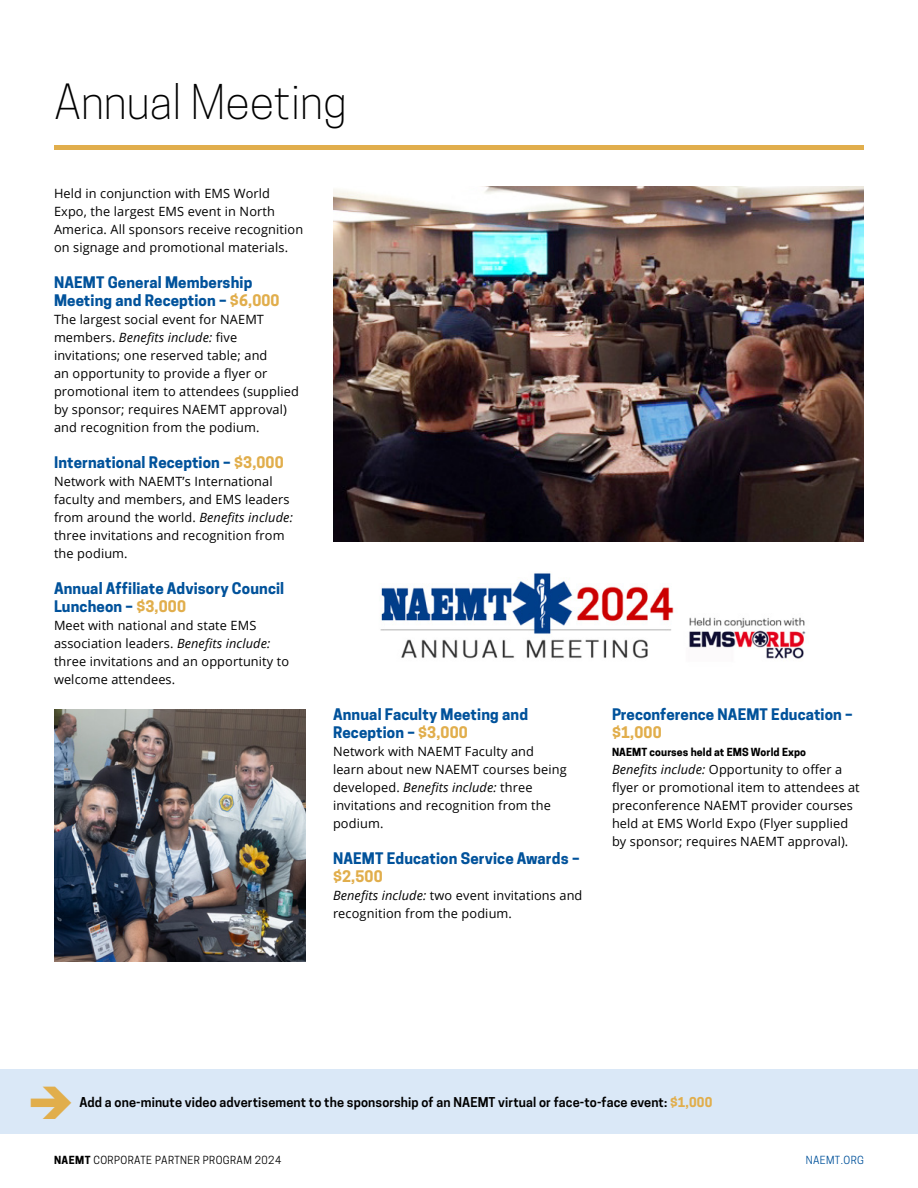
<style>
.page{position:relative;width:918px;height:1188px;background:#fff}
.page>*{position:absolute;margin:0;border:0;box-sizing:border-box;transform-origin:0 0}
.t1{font:300 45px "Cooper Hewitt";color:#000}
.t2{font:700 15px/18px "Cooper Hewitt";letter-spacing:.01em;color:#00529b}
.t3{font:700 15px "Cooper Hewitt";letter-spacing:.01em;color:#e1ae4c}
.t4{font:12.75px/18px "Open Sans";letter-spacing:.01em;color:#000}
.t5{font:600 12.75px "Cooper Hewitt";letter-spacing:.01em;color:#000}
.t6{font:10.5px "Cooper Hewitt";letter-spacing:.04em;color:#000}
.t7{font:700 10.5px "Cooper Hewitt";letter-spacing:.01em;color:#000}
.t8{font:10.5px "Cooper Hewitt";letter-spacing:.04em;color:#00529b}
.s1{color:#e1ae4c}
.s2{font-style:italic}
.s3{font-weight:700;color:#e1ae4c}
.s4{font-weight:700}
</style>
<div class="page">
<img style="left:333px;top:186px;width:531px;height:356px">
<img style="left:380px;top:573px;width:426px;height:86px">
<hr style="left:54px;top:146px;width:810px;height:4px;background:#e1ae4c">
<div style="left:0;top:1070px;width:918px;height:64px;background:#dae8f7"></div>
<img style="left:54px;top:710px;width:252px;height:252px">
<h1 class="t1" style="left:54px;top:76px;width:294px">Annual Meeting</h1>
<p class="t4" style="left:54px;top:184px;width:251px">Held in conjunction with EMS World Expo, the largest EMS event in North America. All sponsors receive recognition on signage and promotional materials.</p>
<p class="t2" style="left:54px;top:273px;width:227px">NAEMT General Membership<br>Meeting and Reception – <span class="s1">$6,000</span></p>
<p class="t4" style="left:54px;top:310px;width:246px">The largest social event for NAEMT members. <span class="s2">Benefits include:</span> five invitations; one reserved table; and<br>an opportunity to provide a flyer or promotional item to attendees (supplied by sponsor; requires NAEMT approval) and recognition from the podium.</p>
<p class="t2" style="left:54px;top:453px;width:231px">International Reception – <span class="s1">$3,000</span></p>
<p class="t4" style="left:54px;top:472px;width:240px">Network with NAEMT’s International faculty and members, and EMS leaders from around the world. <span class="s2">Benefits include: </span>three invitations and recognition from the podium.</p>
<p class="t2" style="left:54px;top:579px;width:232px">Annual Affiliate Advisory Council<br>Luncheon – <span class="s1">$3,000</span></p>
<p class="t4" style="left:54px;top:616px;width:237px">Meet with national and state EMS association leaders. <span class="s2">Benefits include: </span>three invitations and an opportunity to welcome attendees.</p>
<p class="t2" style="left:333px;top:705px;width:197px">Annual Faculty Meeting and<br>Reception – <span class="s1">$3,000</span></p>
<p class="t4" style="left:333px;top:742px;width:235px">Network with NAEMT Faculty and learn about new NAEMT courses being developed. <span class="s2">Benefits include:</span> three invitations and recognition from the podium.</p>
<p class="t2" style="left:333px;top:849px;width:248px">NAEMT Education Service Awards –</p>
<p class="t3" style="left:333px;top:867px;width:51px">$2,500</p>
<p class="t4" style="left:333px;top:886px;width:251px"><span class="s2">Benefits include:</span> two event invitations and recognition from the podium.</p>
<p class="t2" style="left:612px;top:705px;width:242px">Preconference NAEMT Education –</p>
<p class="t3" style="left:612px;top:723px;width:51px">$1,000</p>
<p class="t7" style="left:612px;top:746px;width:196px">NAEMT courses held at EMS World Expo</p>
<p class="t4" style="left:612px;top:760px;width:249px"><span class="s2">Benefits include:</span> Opportunity to offer a flyer or promotional item to attendees at preconference NAEMT provider courses held at EMS World Expo (Flyer supplied by sponsor; requires NAEMT approval).</p>
<p class="t5" style="left:27px;top:1094px;width:687px"><span class="s1">➔</span> Add a one-minute video advertisement to the sponsorship of an NAEMT virtual or face-to-face event: <span class="s3">$1,000</span></p>
<p class="t6" style="left:54px;top:1154px;width:229px"><span class="s4">NAEMT</span> CORPORATE PARTNER PROGRAM 2024</p>
<p class="t8" style="left:806px;top:1154px;width:60px">NAEMT.ORG</p>
</div>
